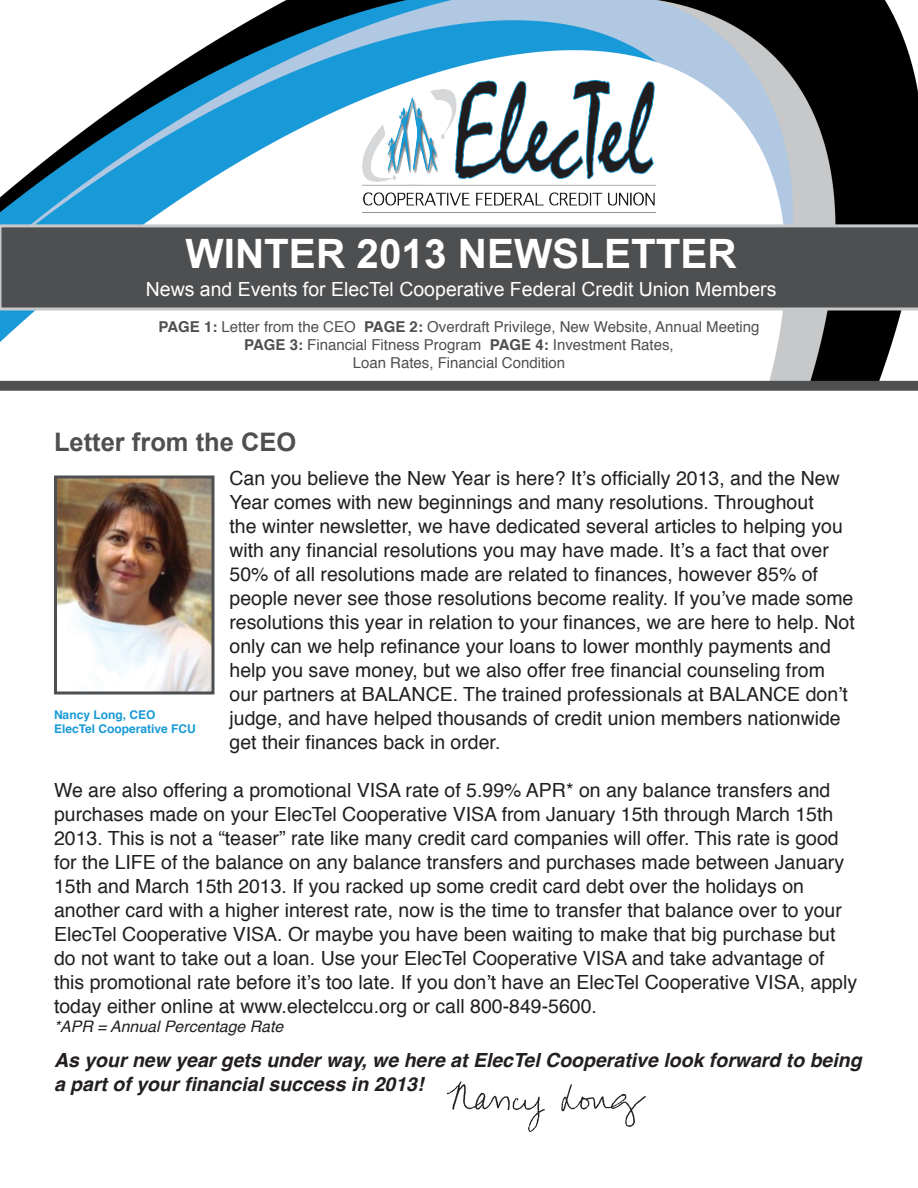
<style>
.page{position:relative;width:918px;height:1188px;background:#fff}
.page>*{position:absolute;margin:0;border:0;box-sizing:border-box;transform-origin:0 0}
.t1{font:700 40.5px "Arial";color:#fff}
.t2{font:700 25.5px "Arial";color:#4e4f51}
.t3{font:19.5px/24px "Helvetica";color:#231f20}
.t4{font:italic 700 19.5px "Helvetica";color:#231f20}
.t5{font:19.5px "Arial";color:#fff}
.t6{font:italic 15.9px "Helvetica";color:#231f20}
.t7{font:15px/18px "Helvetica";color:#4e4f51;text-align:center}
.t8{font:700 12px "Helvetica";color:#179ad7}
.s1{font-weight:700}
</style>
<div class="page">
<img style="left:0;top:0;width:918px;height:381px">
<svg style="left:0;top:381px;width:918px;height:10px;background:#525355"></svg>
<svg style="left:0;top:224px;width:918px;height:86px;background:#565759"></svg>
<img style="left:358px;top:76px;width:311px;height:141px">
<img style="left:58px;top:480px;width:152px;height:210px">
<div style="left:54px;top:476px;width:160px;height:218px;border:3px solid #4e4f51"></div>
<svg style="left:561px;top:1084px;width:85px;height:43px"></svg>
<svg style="left:447px;top:1082px;width:98px;height:50px"></svg>
<p class="t1" style="left:186px;top:227px;width:553px">WINTER 2013 NEWSLETTER</p>
<p class="t5" style="left:146px;top:277px;width:632px">News and Events for ElecTel Cooperative Federal Credit Union Members</p>
<p class="t7" style="left:158px;top:318px;width:603px"><span class="s1">PAGE 1:</span> Letter from the CEO <span class="s1">PAGE 2:</span> Overdraft Privilege, New Website, Annual Meeting<br><span class="s1">PAGE 3:</span> Financial Fitness Program <span class="s1">PAGE 4:</span> Investment Rates,<br>Loan Rates, Financial Condition</p>
<p class="t2" style="left:54px;top:425px;width:244px">Letter from the CEO</p>
<p class="t3" style="left:230px;top:467px;width:612px">Can you believe the New Year is here? It’s officially 2013, and the New</p>
<p class="t3" style="left:230px;top:491px;width:615px">Year comes with new beginnings and many resolutions. Throughout the winter newsletter, we have dedicated several articles to helping you</p>
<p class="t3" style="left:230px;top:539px;width:601px">with any financial resolutions you may have made. It’s a fact that over<br>50% of all resolutions made are related to finances, however 85% of</p>
<p class="t3" style="left:230px;top:587px;width:625px">people never see those resolutions become reality. If you’ve made some</p>
<p class="t3" style="left:230px;top:611px;width:627px">resolutions this year in relation to your finances, we are here to help. Not only can we help refinance your loans to lower monthly payments and help you save money, but we also offer free financial counseling from</p>
<p class="t3" style="left:230px;top:683px;width:620px">our partners at BALANCE. The trained professionals at BALANCE don’t</p>
<p class="t8" style="left:54px;top:705px;width:103px">Nancy Long, CEO</p>
<p class="t3" style="left:230px;top:707px;width:613px">judge, and have helped thousands of credit union members nationwide</p>
<p class="t8" style="left:54px;top:719px;width:143px">ElecTel Cooperative FCU</p>
<p class="t3" style="left:230px;top:731px;width:273px">get their finances back in order.</p>
<p class="t3" style="left:54px;top:779px;width:786px">We are also offering a promotional VISA rate of 5.99% APR* on any balance transfers and purchases made on your ElecTel Cooperative VISA from January 15th through March 15th<br>2013. This is not a “teaser” rate like many credit card companies will offer. This rate is good</p>
<p class="t3" style="left:54px;top:851px;width:792px">for the LIFE of the balance on any balance transfers and purchases made between January</p>
<p class="t3" style="left:54px;top:875px;width:752px">15th and March 15th 2013. If you racked up some credit card debt over the holidays on</p>
<p class="t3" style="left:54px;top:899px;width:789px">another card with a higher interest rate, now is the time to transfer that balance over to your</p>
<p class="t3" style="left:54px;top:923px;width:783px">ElecTel Cooperative VISA. Or maybe you have been waiting to make that big purchase but do not want to take out a loan. Use your ElecTel Cooperative VISA and take advantage of</p>
<p class="t3" style="left:54px;top:971px;width:805px">this promotional rate before it’s too late. If you don’t have an ElecTel Cooperative VISA, apply</p>
<p class="t3" style="left:54px;top:995px;width:545px">today either online at www.electelccu.org or call 800-849-5600.</p>
<p class="t6" style="left:54px;top:1014px;width:231px">*APR = Annual Percentage Rate</p>
<p class="t4" style="left:54px;top:1044px;width:809px">As your new year gets under way, we here at ElecTel Cooperative look forward to being</p>
<p class="t4" style="left:54px;top:1068px;width:371px">a part of your financial success in 2013!</p>
</div>
